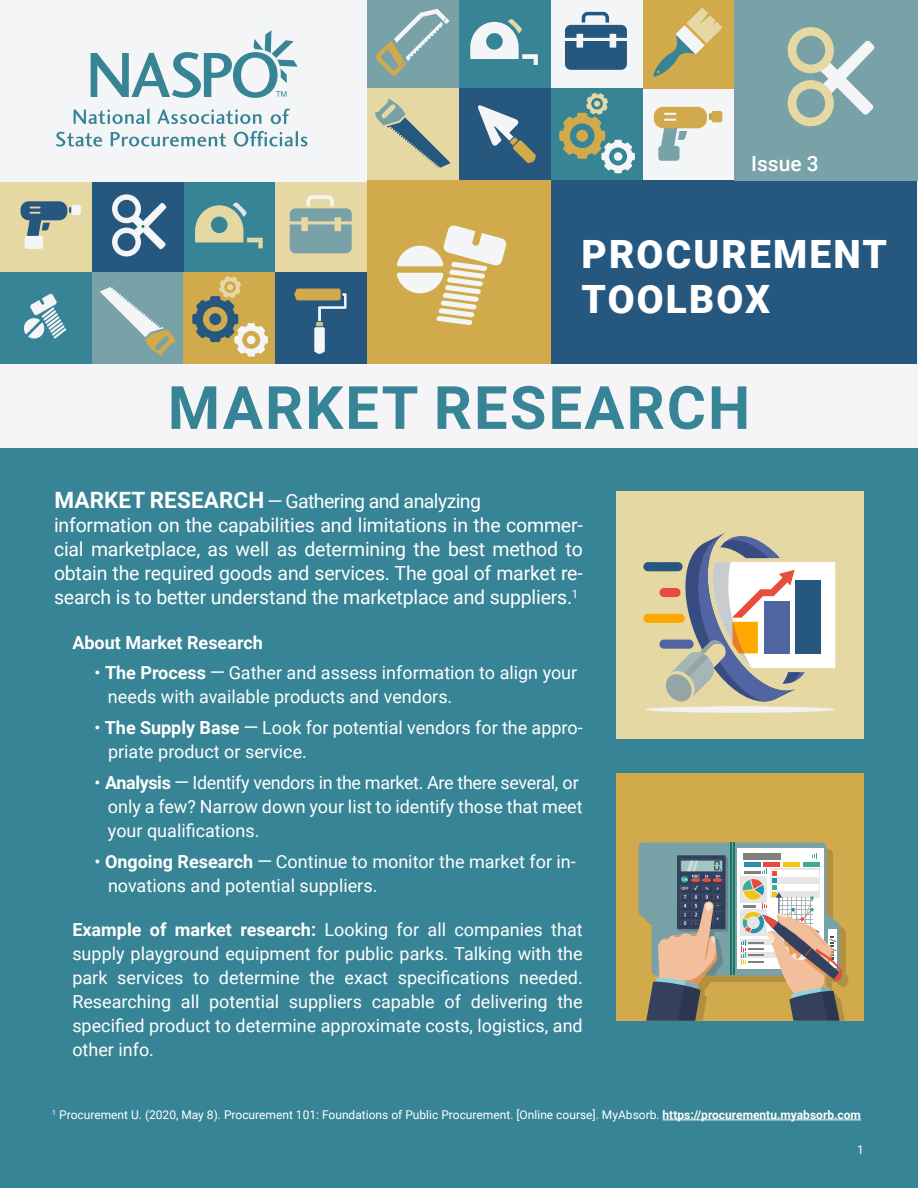
<style>
.page{position:relative;width:918px;height:1188px;background:#fff}
.page>*{position:absolute;margin:0;border:0;box-sizing:border-box;transform-origin:0 0}
.t1{font:700 59.7px "Roboto";letter-spacing:.035em;color:#368495}
.t2{font:900 39px/45px "Roboto";letter-spacing:.055em;color:#fff}
.t3{font:500 21px "Roboto";color:#fff}
.t4{font:19.5px/24px "Roboto";letter-spacing:-.01em;color:#fff}
.t5{font:18px/24px "Roboto";color:#fff}
.t6{font:700 18px "Roboto";color:#fff}
.t7{font:12px "Roboto";color:#fff}
.s1{font-weight:700;font-size:22.5px}
.s2{font-weight:700}
.s3{font-size:19.5px}
</style>
<div class="page">
<div style="left:0;top:0;width:918px;height:514px;background:#f5f5f7"></div>
<div style="left:0;top:448px;width:918px;height:740px;background:#368495"></div>
<div style="left:275px;top:272px;width:92px;height:91px;background:#26577f"></div>
<div style="left:183px;top:181px;width:92px;height:92px;background:#368495"></div>
<div style="left:0;top:180px;width:92px;height:92px;background:#e5d8a3"></div>
<div style="left:643px;top:0;width:91px;height:89px;background:#d1aa4b"></div>
<div style="left:550px;top:180px;width:367px;height:184px;background:#26577f"></div>
<div style="left:92px;top:180px;width:92px;height:92px;background:#26577f"></div>
<div style="left:275px;top:180px;width:92px;height:92px;background:#e5d8a3"></div>
<div style="left:25px;top:236px;width:18px;height:13px;background:#f4f5f7;border-radius:3px"></div>
<div style="left:69px;top:207px;width:10px;height:6px;background:#26577f"></div>
<div style="left:71px;top:205px;width:10px;height:10px;background:#f4f5f7;border-radius:2px"></div>
<svg style="left:21px;top:201px;width:46px;height:40px"></svg>
<svg style="left:112px;top:194px;width:54px;height:63px"></svg>
<svg style="left:195px;top:202px;width:68px;height:46px"></svg>
<svg style="left:290px;top:195px;width:62px;height:58px"></svg>
<div style="left:367px;top:180px;width:184px;height:184px;background:#d1aa4b"></div>
<div style="left:549px;top:88px;width:93px;height:92px;background:#368495"></div>
<div style="left:734px;top:0;width:184px;height:181px;background:#78a1a8"></div>
<svg style="left:294px;top:289px;width:53px;height:65px"></svg>
<svg style="left:397px;top:225px;width:110px;height:100px"></svg>
<div style="left:658px;top:146px;width:22px;height:15px;background:#78a1a8;border-radius:3px"></div>
<div style="left:709px;top:113px;width:11px;height:7px;background:#bf9e41"></div>
<div style="left:711px;top:111px;width:11px;height:11px;background:#d1aa4b;border-radius:3px"></div>
<svg style="left:654px;top:107px;width:53px;height:44px"></svg>
<svg style="left:787px;top:27px;width:88px;height:100px"></svg>
<svg style="left:559px;top:93px;width:76px;height:80px"></svg>
<div style="left:0;top:272px;width:92px;height:92px;background:#368495"></div>
<div style="left:92px;top:272px;width:92px;height:92px;background:#78a1a8"></div>
<div style="left:184px;top:272px;width:91px;height:92px;background:#d1aa4b"></div>
<svg style="left:23px;top:293px;width:43px;height:46px"></svg>
<svg style="left:100px;top:287px;width:76px;height:69px"></svg>
<svg style="left:653px;top:7px;width:69px;height:70px"></svg>
<svg style="left:192px;top:276px;width:76px;height:81px"></svg>
<div style="left:367px;top:0;width:92px;height:88px;background:#78a1a8"></div>
<div style="left:459px;top:0;width:91px;height:88px;background:#368495"></div>
<svg style="left:470px;top:19px;width:68px;height:46px"></svg>
<svg style="left:565px;top:12px;width:62px;height:58px"></svg>
<div style="left:367px;top:88px;width:92px;height:92px;background:#e5d8a3"></div>
<div style="left:459px;top:88px;width:91px;height:92px;background:#26577f"></div>
<svg style="left:478px;top:105px;width:58px;height:58px"></svg>
<svg style="left:375px;top:99px;width:76px;height:69px"></svg>
<svg style="left:376px;top:9px;width:74px;height:67px"></svg>
<div style="left:0;top:0;width:367px;height:182px;background:#f4f5f7"></div>
<svg style="left:74px;top:110px;width:70px;height:14px"></svg>
<hr style="left:147px;top:109px;width:3px;height:15px;background:#378495">
<svg style="left:157px;top:109px;width:104px;height:15px"></svg>
<svg style="left:271px;top:109px;width:19px;height:15px"></svg>
<svg style="left:56px;top:132px;width:46px;height:15px"></svg>
<svg style="left:111px;top:132px;width:115px;height:14px"></svg>
<svg style="left:234px;top:131px;width:73px;height:16px"></svg>
<svg style="left:91px;top:30px;width:207px;height:68px"></svg>
<hr style="left:663px;top:1120px;width:198px;height:1px;background:#fff">
<div style="left:617px;top:491px;width:247px;height:248px;background:#e5d8a3"></div>
<div style="left:645px;top:706px;width:190px;height:7px;background:#f2f2f2;border-radius:50%"></div>
<svg style="left:643px;top:533px;width:192px;height:169px"></svg>
<div style="left:617px;top:773px;width:247px;height:248px;background:#d1aa4b"></div>
<svg style="left:639px;top:843px;width:209px;height:178px"></svg>
<p class="t3" style="left:751px;top:149px;width:69px">Issue 3</p>
<h2 class="t2" style="left:581px;top:230px;width:307px">PROCUREMENT<br>TOOLBOX</h2>
<h1 class="t1" style="left:168px;top:366px;width:584px">MARKET RESEARCH</h1>
<p class="t4" style="left:54px;top:489px;width:530px"><span class="s1">MARKET RESEARCH</span> — Gathering and analyzing information on the capabilities and limitations in the commer&shy;cial marketplace, as well as determining the best method to obtain the required goods and services. The goal of market re&shy;search is to better understand the marketplace and suppliers.<sup>1</sup></p>
<p class="t6" style="left:72px;top:630px;width:192px">About Market Research</p>
<p class="t5" style="left:108px;top:660px;width:471px;text-indent:-13px">• <span class="s2">The Process</span> <span class="s3">—</span> Gather and assess information to align your needs with available products and vendors.</p>
<p class="t5" style="left:108px;top:715px;width:476px;text-indent:-14px">• <span class="s2">The Supply Base</span> <span class="s3">—</span> Look for potential vendors for the appro&shy;priate product or service.</p>
<p class="t5" style="left:108px;top:770px;width:476px;text-indent:-13px">• <span class="s2">Analysis</span> <span class="s3">—</span> Identify vendors in the market. Are there several, or only a few? Narrow down your list to identify those that meet your qualifications.</p>
<p class="t5" style="left:108px;top:848px;width:469px;text-indent:-14px">• <span class="s2">Ongoing Research</span> <span class="s3">—</span> Continue to monitor the market for in&shy;novations and potential suppliers.</p>
<p class="t5" style="left:72px;top:917px;width:512px;text-align:justify"><span class="s2">Example of market research:</span> Looking for all companies that supply playground equipment for public parks. Talking with the park services to determine the exact specifications needed.<br>Researching all potential suppliers capable of delivering the specified product to determine approximate costs, logistics, and other info.</p>
<p class="t7" style="left:52px;top:1106px;width:810px"><sup>1</sup> Procurement U. (2020, May 8). Procurement 101: Foundations of Public Procurement. [Online course]. MyAbsorb. <span class="s2">https://procurementu.myabsorb.com</span></p>
<p class="t7" style="left:857px;top:1142px;width:8px">1</p>
</div>
